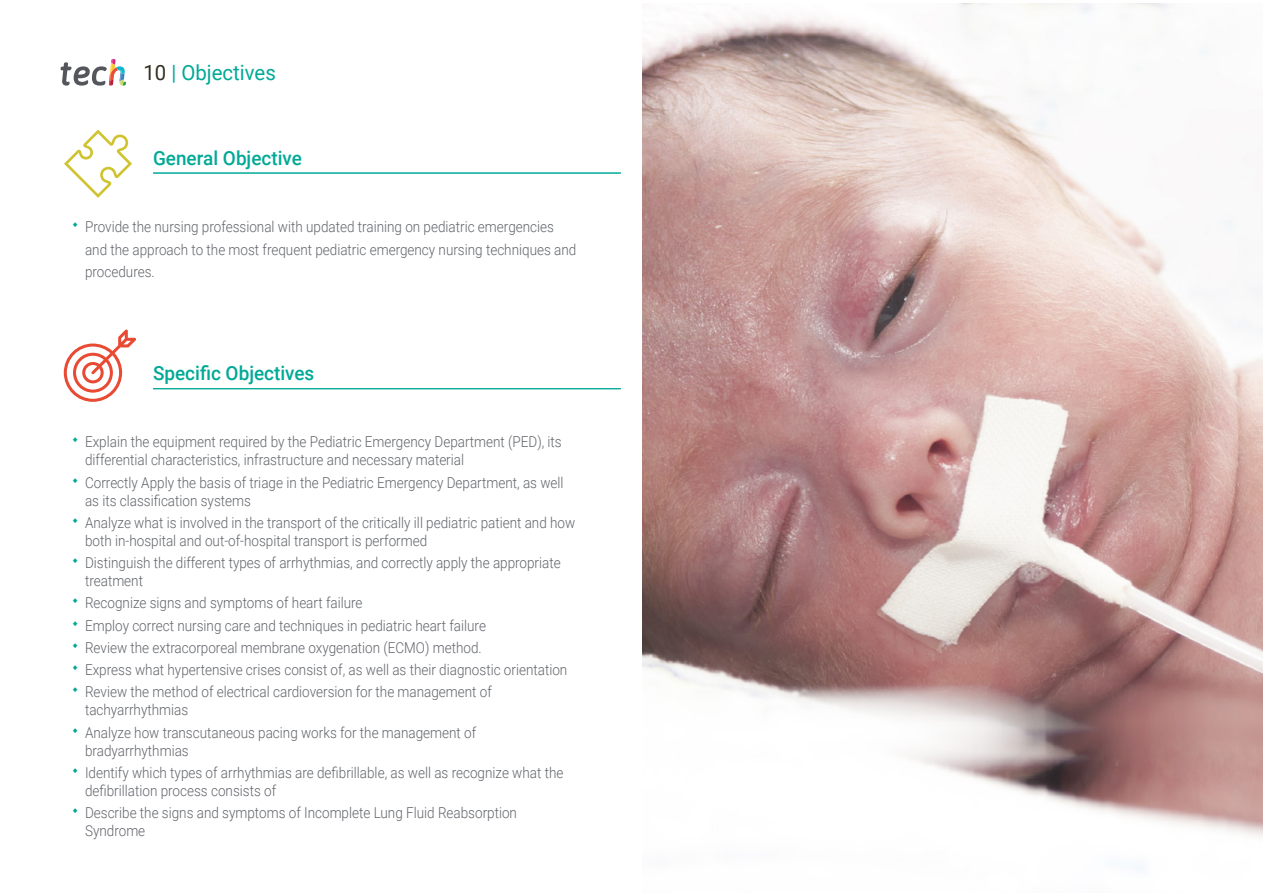
<style>
.page{position:relative;width:1263px;height:893px;background:#fff}
.page>*{position:absolute;margin:0;border:0;box-sizing:border-box;transform-origin:0 0}
.t1{font:21px "Roboto";color:#00a996}
.t2{font:500 19.5px "Roboto";color:#00a996}
.t3{font:300 15px/22.2px "Roboto";color:#61646a;scale:.9 1}
.s1{color:#312e20}
</style>
<div class="page">
<svg style="left:64px;top:329px;width:72px;height:73px"></svg>
<hr style="left:153px;top:173px;width:468px;height:1px;background:#00a996">
<hr style="left:153px;top:388px;width:468px;height:1px;background:#00a996">
<svg style="left:64px;top:130px;width:68px;height:68px"></svg>
<img style="left:642px;top:3px;width:621px;height:867px">
<svg style="left:61px;top:59px;width:65px;height:27px"></svg>
<h1 class="t1" style="left:144px;top:57px;width:134px"><span class="s1">10</span> | Objectives</h1>
<h2 class="t2" style="left:153px;top:144px;width:150px">General Objective</h2>
<p class="t3" style="left:85px;top:215px;width:547px">Provide the nursing professional with updated training on pediatric emergencies and the approach to the most frequent pediatric emergency nursing techniques and procedures.</p>
<h2 class="t2" style="left:153px;top:360px;width:163px">Specific Objectives</h2>
<p class="t3" style="left:85px;top:432px;width:531px;line-height:18px">Explain the equipment required by the Pediatric Emergency Department (PED), its differential characteristics, infrastructure and necessary material</p>
<p class="t3" style="left:85px;top:473px;width:533px;line-height:18px">Correctly Apply the basis of triage in the Pediatric Emergency Department, as well as its classification systems</p>
<p class="t3" style="left:85px;top:513px;width:546px;line-height:18px">Analyze what is involved in the transport of the critically ill pediatric patient and how both in-hospital and out-of-hospital transport is performed</p>
<p class="t3" style="left:85px;top:553px;width:530px;line-height:18px">Distinguish the different types of arrhythmias, and correctly apply the appropriate treatment</p>
<p class="t3" style="left:85px;top:591px;width:537px">Recognize signs and symptoms of heart failure<br>Employ correct nursing care and techniques in pediatric heart failure<br>Review the extracorporeal membrane oxygenation (ECMO) method.<br>Express what hypertensive crises consist of, as well as their diagnostic orientation Review the method of electrical cardioversion for the management of</p>
<p class="t3" style="left:85px;top:698px;width:436px">tachyarrhythmias<br>Analyze how transcutaneous pacing works for the management of</p>
<p class="t3" style="left:85px;top:739px;width:533px">bradyarrhythmias<br>Identify which types of arrhythmias are defibrillable, as well as recognize what the</p>
<p class="t3" style="left:85px;top:779px;width:481px">defibrillation process consists of<br>Describe the signs and symptoms of Incomplete Lung Fluid Reabsorption</p>
<p class="t3" style="left:85px;top:819px;width:68px">Syndrome</p>
</div>
